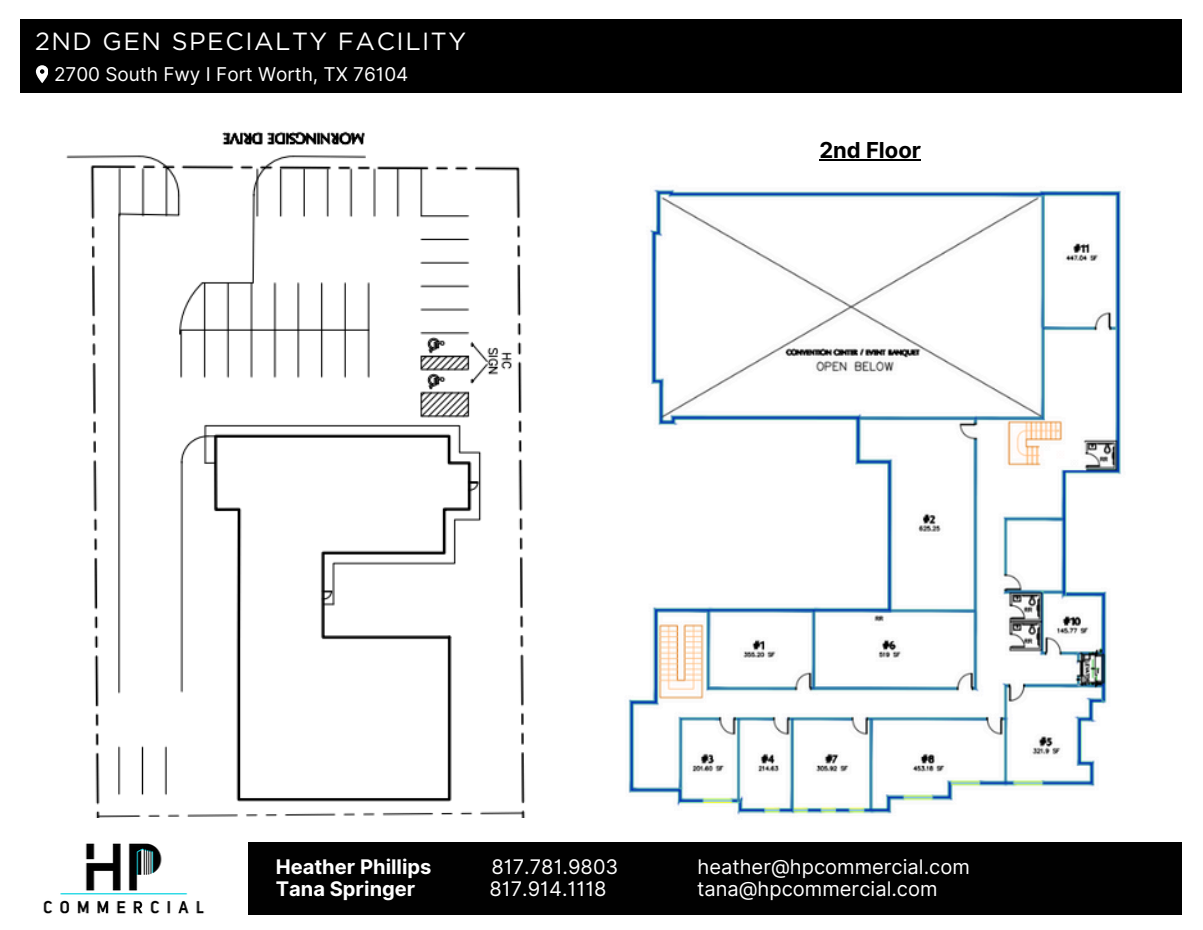
<style>
.page{position:relative;width:1203px;height:930px;background:#fff}
.page>*{position:absolute;margin:0;border:0;box-sizing:border-box;transform-origin:0 0}
.t1{font:24.8px "Gotham";letter-spacing:.06em;color:#fff}
.t2{font:700 22px "Inter";color:#000}
.t3{font:20.2px "Inter";color:#fff}
.t4{font:700 20.2px "Inter";color:#fff}
.t5{font:19px "Inter";color:#fff}
</style>
<div class="page">
<img style="left:66px;top:131px;width:460px;height:687px">
<img style="left:628px;top:189px;width:494px;height:626px">
<hr style="left:819px;top:159px;width:102px;height:2px;background:#000">
<div style="left:21px;top:19px;width:1161px;height:74px;background:#000"></div>
<svg style="left:36px;top:65px;width:12px;height:18px"></svg>
<div style="left:249px;top:842px;width:933px;height:73px;background:#010101"></div>
<img style="left:43px;top:843px;width:162px;height:71px">
<p class="t1" style="left:35px;top:26px;width:433px">2ND GEN SPECIALTY FACILITY</p>
<h2 class="t5" style="left:54px;top:63px;width:356px">2700 South Fwy I Fort Worth, TX 76104</h2>
<p class="t2" style="left:819px;top:136px;width:103px">2nd Floor</p>
<p class="t4" style="left:276px;top:854px;width:157px">Heather Phillips</p>
<p class="t3" style="left:492px;top:854px;width:128px">817.781.9803</p>
<h3 class="t3" style="left:698px;top:854px;width:274px">heather@hpcommercial.com</h3>
<h3 class="t4" style="left:276px;top:877px;width:141px">Tana Springer</h3>
<h3 class="t3" style="left:489px;top:877px;width:119px">817.914.1118</h3>
<h3 class="t3" style="left:697px;top:877px;width:242px">tana@hpcommercial.com</h3>
</div>
